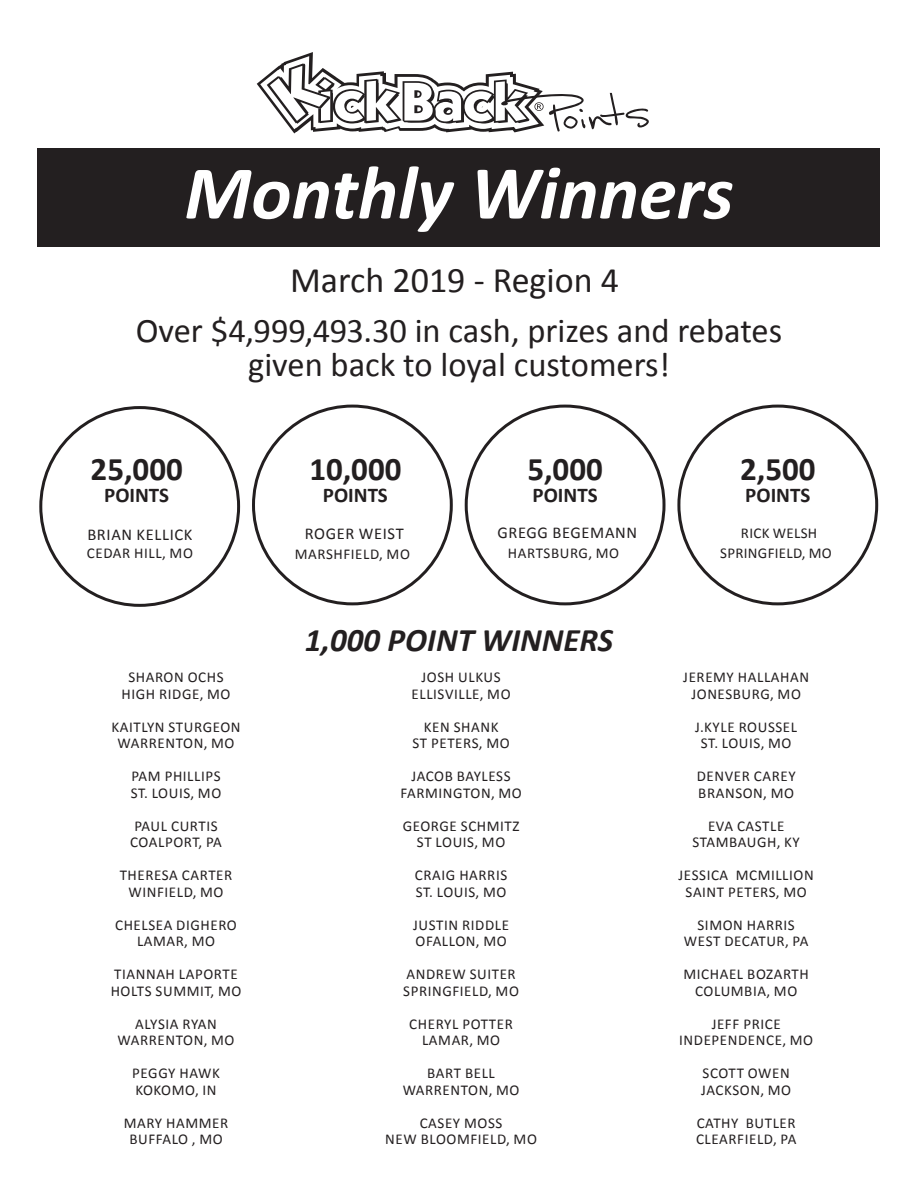
<style>
.page{position:relative;width:918px;height:1188px;background:#fff}
.page>*{position:absolute;margin:0;border:0;box-sizing:border-box;transform-origin:0 0}
.t1{font:italic 700 76.5px "Calibri";color:#fff}
.t2{font:36px "Calibri";color:#231f20}
.t3{font:34.5px "Calibri";color:#231f20}
.t4{font:700 33px "Calibri";color:#231f20}
.t5{font:italic 700 33px "Calibri";color:#231f20}
.t6{font:700 21px "Calibri";color:#231f20}
.t7{font:16.5px "Calibri";letter-spacing:.04em;color:#231f20}
.t8{font:15px/16.5px "Calibri";letter-spacing:.04em;color:#231f20;text-align:center}
.t9{font:15px "Calibri";letter-spacing:.02em;color:#231f20}
</style>
<div class="page">
<div style="left:38px;top:148px;width:842px;height:99px;background:#231f20"></div>
<svg style="left:257px;top:52px;width:392px;height:81px"></svg>
<p class="t1" style="left:184px;top:144px;width:551px">Monthly Winners</p>
<p class="t2" style="left:290px;top:257px;width:330px">March 2019 - Region 4</p>
<p class="t3" style="left:136px;top:309px;width:648px">Over $4,999,493.30 in cash, prizes and rebates</p>
<p class="t3" style="left:248px;top:343px;width:423px">given back to loyal customers!</p>
<p class="t4" style="left:91px;top:448px;width:94px">25,000</p>
<p class="t4" style="left:309px;top:448px;width:94px">10,000</p>
<p class="t4" style="left:527px;top:448px;width:77px">5,000</p>
<p class="t4" style="left:740px;top:448px;width:77px">2,500</p>
<p class="t6" style="left:104px;top:482px;width:67px">POINTS</p>
<p class="t6" style="left:323px;top:482px;width:67px">POINTS</p>
<p class="t6" style="left:533px;top:482px;width:67px">POINTS</p>
<p class="t6" style="left:745px;top:482px;width:67px">POINTS</p>
<p class="t7" style="left:87px;top:524px;width:107px">BRIAN KELLICK</p>
<p class="t8" style="left:87px;top:544px;width:108px">CEDAR HILL, MO</p>
<p class="t7" style="left:497px;top:522px;width:141px">GREGG BEGEMANN</p>
<p class="t8" style="left:508px;top:545px;width:113px">HARTSBURG, MO</p>
<p class="t9" style="left:741px;top:523px;width:78px">RICK WELSH</p>
<p class="t9" style="left:720px;top:543px;width:113px">SPRINGFIELD, MO</p>
<p class="t7" style="left:305px;top:523px;width:101px">ROGER WEIST</p>
<p class="t8" style="left:295px;top:545px;width:117px">MARSHFIELD, MO</p>
<p class="t8" style="left:122px;top:669px;width:111px">SHARON OCHS<br>HIGH RIDGE, MO</p>
<p class="t8" style="left:111px;top:719px;width:131px">KAITLYN STURGEON<br>WARRENTON, MO</p>
<p class="t8" style="left:131px;top:768px;width:92px;text-align:left">PAM PHILLIPS<br>ST. LOUIS, MO</p>
<p class="t8" style="left:130px;top:818px;width:93px;text-align:left">PAUL CURTIS<br>COALPORT, PA</p>
<p class="t8" style="left:120px;top:867px;width:114px">THERESA CARTER<br>WINFIELD, MO</p>
<p class="t8" style="left:115px;top:917px;width:123px">CHELSEA DIGHERO<br>LAMAR, MO</p>
<p class="t8" style="left:111px;top:966px;width:132px;text-align:left">TIANNAH LAPORTE<br>HOLTS SUMMIT, MO</p>
<p class="t8" style="left:118px;top:1016px;width:118px">ALYSIA RYAN<br>WARRENTON, MO</p>
<p class="t8" style="left:132px;top:1065px;width:89px;text-align:left">PEGGY HAWK<br>KOKOMO, IN</p>
<p class="t8" style="left:124px;top:1115px;width:106px">MARY HAMMER<br>BUFFALO , MO</p>
<p class="t5" style="left:305px;top:619px;width:310px">1,000 POINT WINNERS</p>
<p class="t8" style="left:412px;top:669px;width:101px">JOSH ULKUS<br>ELLISVILLE, MO</p>
<p class="t8" style="left:413px;top:719px;width:99px">KEN SHANK<br>ST PETERS, MO</p>
<p class="t8" style="left:400px;top:768px;width:123px">JACOB BAYLESS<br>FARMINGTON, MO</p>
<p class="t8" style="left:403px;top:818px;width:118px">GEORGE SCHMITZ<br>ST LOUIS, MO</p>
<p class="t8" style="left:415px;top:867px;width:94px;text-align:left">CRAIG HARRIS<br>ST. LOUIS, MO</p>
<p class="t8" style="left:413px;top:917px;width:97px;text-align:left">JUSTIN RIDDLE<br>OFALLON, MO</p>
<p class="t8" style="left:403px;top:966px;width:117px;text-align:left">ANDREW SUITER<br>SPRINGFIELD, MO</p>
<p class="t8" style="left:409px;top:1016px;width:105px">CHERYL POTTER<br>LAMAR, MO</p>
<p class="t8" style="left:403px;top:1065px;width:118px">BART BELL<br>WARRENTON, MO</p>
<p class="t8" style="left:385px;top:1115px;width:153px">CASEY MOSS<br>NEW BLOOMFIELD, MO</p>
<p class="t8" style="left:683px;top:669px;width:127px">JEREMY HALLAHAN<br>JONESBURG, MO</p>
<p class="t8" style="left:695px;top:719px;width:103px">J.KYLE ROUSSEL<br>ST. LOUIS, MO</p>
<p class="t8" style="left:697px;top:768px;width:100px;text-align:left">DENVER CAREY<br>BRANSON, MO</p>
<p class="t8" style="left:692px;top:818px;width:109px">EVA CASTLE<br>STAMBAUGH, KY</p>
<p class="t8" style="left:679px;top:867px;width:137px">JESSICA MCMILLION<br>SAINT PETERS, MO</p>
<p class="t8" style="left:684px;top:917px;width:126px">SIMON HARRIS<br>WEST DECATUR, PA</p>
<p class="t8" style="left:684px;top:966px;width:127px">MICHAEL BOZARTH<br>COLUMBIA, MO</p>
<p class="t8" style="left:679px;top:1016px;width:135px">JEFF PRICE<br>INDEPENDENCE, MO</p>
<p class="t8" style="left:701px;top:1065px;width:91px;text-align:left">SCOTT OWEN<br>JACKSON, MO</p>
<p class="t8" style="left:696px;top:1115px;width:102px;text-align:left">CATHY BUTLER<br>CLEARFIELD, PA</p>
</div>
